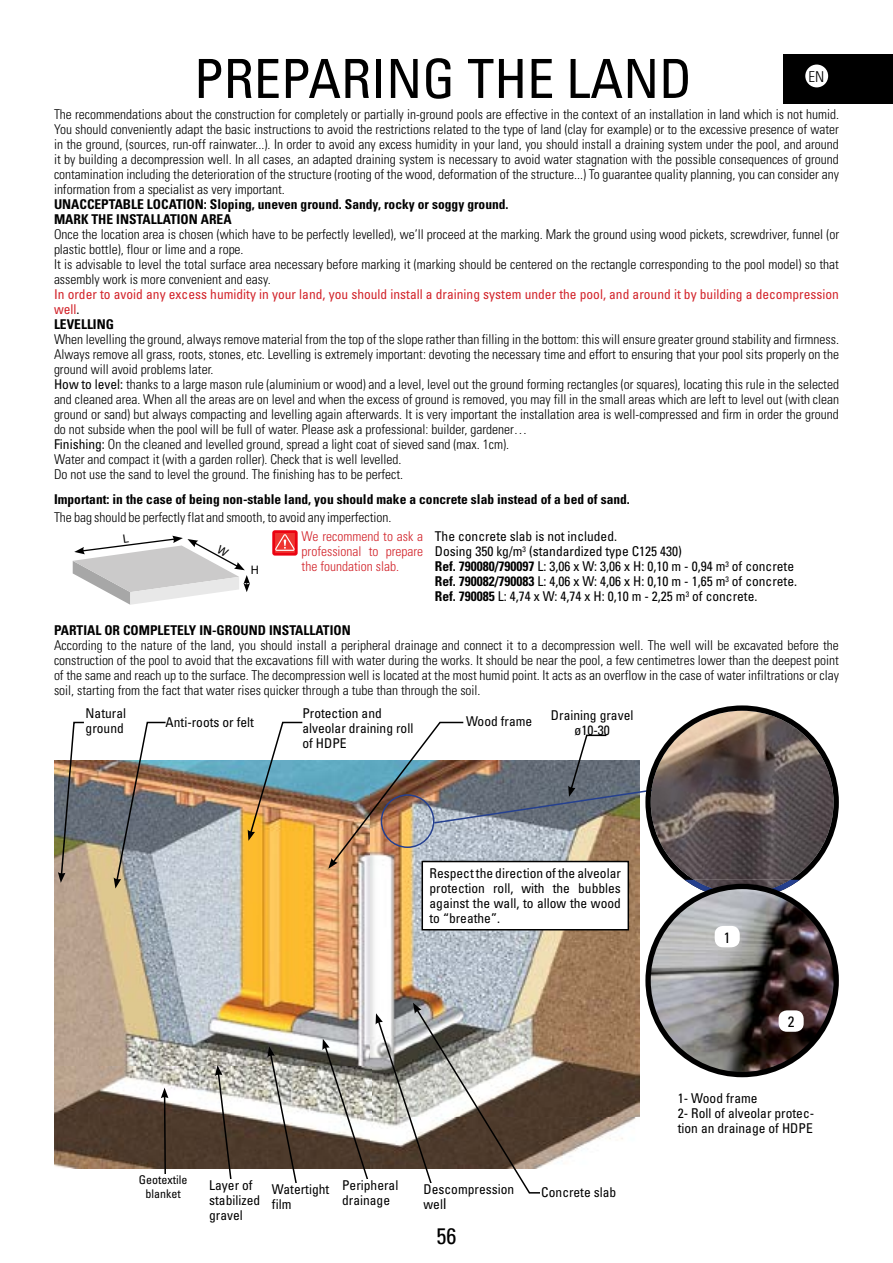
<style>
.page{position:relative;width:893px;height:1263px;background:#fff}
.page>*{position:absolute;margin:0;border:0;box-sizing:border-box;transform-origin:0 0}
.t1{font:condensed 54px "Univers";color:#000}
.t2{font:condensed 22.5px "Univers";color:#000}
.t3{font:300 condensed 15px "Univers";color:#000}
.t4{font:condensed 15px "Univers";color:#000}
.t5{font:300 condensed 13.5px/15px "Univers";color:#000;text-align:justify}
.t6{font:condensed 13.5px/15px "Univers";color:#000}
.t7{font:700 condensed 13.5px/15px "Univers";color:#000}
.t8{font:condensed 13.5px/15px "Univers";color:#d2232a}
.t9{font:300 condensed 13.5px/15px "Univers";color:#d2232a;text-align:justify}
.t10{font:12.45px "Myriad Pro";color:#000}
.t11{font:condensed 12px/13.5px "Univers";color:#000;text-align:center}
.s1{color:#000}
.s2{font-weight:700;color:#000}
.s3{font-weight:400}
.s4{font-weight:700}
.s5{font-size:15px}
</style>
<div class="page">
<div style="left:784px;top:54px;width:109px;height:49px;background:#000"></div>
<div style="left:805px;top:65px;width:23px;height:22px;background:#fff;border-radius:50%"></div>
<div style="left:271px;top:529px;width:28px;height:28px;border:3px solid #fff;border-radius:2px"></div>
<div style="left:274px;top:532px;width:22px;height:22px;background:#ee3530"></div>
<svg style="left:276px;top:534px;width:18px;height:17px"></svg>
<div style="left:272px;top:530px;width:26px;height:26px;border:3px solid #eb0312"></div>
<img style="left:54px;top:760px;width:586px;height:408px">
<img style="left:114px;top:721px;width:53px;height:167px">
<img style="left:248px;top:721px;width:56px;height:120px">
<svg style="left:161px;top:1088px;width:7px;height:86px"></svg>
<svg style="left:215px;top:1065px;width:31px;height:114px"></svg>
<svg style="left:267px;top:1046px;width:35px;height:137px"></svg>
<svg style="left:58px;top:721px;width:27px;height:162px"></svg>
<svg style="left:322px;top:1003px;width:297px;height:191px"></svg>
<div style="left:540px;top:1186px;width:77px;height:27px;background:#fff"></div>
<div style="left:424px;top:1183px;width:91px;height:28px;background:#fff"></div>
<div style="left:342px;top:1179px;width:64px;height:27px;background:#fff"></div>
<div style="left:272px;top:1183px;width:60px;height:25px;background:#fff"></div>
<img style="left:328px;top:705px;width:511px;height:194px">
<img style="left:684px;top:880px;width:116px;height:19px">
<img style="left:648px;top:886px;width:188px;height:188px;border-radius:94px">
<div style="left:645px;top:884px;width:194px;height:193px;border:5px solid #000;border-radius:50%"></div>
<div style="left:715px;top:926px;width:25px;height:21px;background:#fff;border-radius:8px"></div>
<div style="left:779px;top:1010px;width:25px;height:22px;background:#fff;border-radius:8px"></div>
<div style="left:422px;top:861px;width:206px;height:69px;background:#fff"></div>
<div style="left:421px;top:861px;width:208px;height:69px;border:2px solid #000"></div>
<svg style="left:73px;top:535px;width:177px;height:70px"></svg>
<h1 class="t1" style="left:194px;top:45px;width:500px">PREPARING THE LAND</h1>
<p class="t3" style="left:808px;top:68px;width:17px">EN</p>
<p class="t5" style="left:54px;top:106px;width:786px">The recommendations about the construction for completely or partially in-ground pools are effective in the context of an installation in land which is not humid.<br>You should conveniently adapt the basic instructions to avoid the restrictions related to the type of land (clay for example) or to the excessive presence of water in the ground, (sources, run-off rainwater...). In order to avoid any excess humidity in your land, you should install a draining system under the pool, and around it by building a decompression well. In all cases, an adapted draining system is necessary to avoid water stagnation with the possible consequences of ground contamination including the deterioration of the structure (rooting of the wood, deformation of the structure...) To guarantee quality planning, you can consider any information from a specialist as very important.</p>
<p class="t7" style="left:54px;top:196px;width:456px">UNACCEPTABLE LOCATION: Sloping, uneven ground. Sandy, rocky or soggy ground.<br>MARK THE INSTALLATION AREA</p>
<p class="t5" style="left:54px;top:226px;width:787px;text-align:left">Once the location area is chosen (which have to be perfectly levelled), we’ll proceed at the marking. Mark the ground using wood pickets, screwdriver, funnel (or plastic bottle), flour or lime and a rope.<br>It is advisable to level the total surface area necessary before marking it (marking should be centered on the rectangle corresponding to the pool model) so that assembly work is more convenient and easy.</p>
<p class="t8" style="left:54px;top:286px;width:786px">In order to avoid any excess humidity in your land, you should install a draining system under the pool, and around it by building a decompression well<span class="s1">.<br></span><span class="s2">LEVELLING</span></p>
<p class="t5" style="left:54px;top:331px;width:787px;text-align:left">When levelling the ground, always remove material from the top of the slope rather than filling in the bottom: this will ensure greater ground stability and firmness.<br>Always remove all grass, roots, stones, etc. Levelling is extremely important: devoting the necessary time and effort to ensuring that your pool sits properly on the ground will avoid problems later.<br><span class="s3">How to level:</span> thanks to a large mason rule (aluminium or wood) and a level, level out the ground forming rectangles (or squares), locating this rule in the selected and cleaned area. When all the areas are on level and when the excess of ground is removed, you may fill in the small areas which are left to level out (with clean ground or sand) but always compacting and levelling again afterwards. It is very important the installation area is well-compressed and firm in order the ground do not subside when the pool will be full of water. Please ask a professional: builder, gardener…<br><span class="s3">Finishing:</span> On the cleaned and levelled ground, spread a light coat of sieved sand (max. 1cm).<br>Water and compact it (with a garden roller). Check that is well levelled.<br>Do not use the sand to level the ground. The finishing has to be perfect.</p>
<p class="t7" style="left:54px;top:491px;width:577px">Important: in the case of being non-stable land, you should make a concrete slab instead of a bed of sand.</p>
<p class="t5" style="left:54px;top:509px;width:339px">The bag should be perfectly flat and smooth, to avoid any imperfection.</p>
<p class="t6" style="left:435px;top:528px;width:364px">The concrete slab is not included.<br>Dosing 350 kg/m<sup>3</sup> (standardized type C125 430)<br><span class="s4">Ref. 790080/790097</span> L: 3,06 x W: 3,06 x H: 0,10 m - 0,94 m<sup>3</sup> of concrete <span class="s4">Ref. 790082/790083</span> L: 4,06 x W: 4,06 x H: 0,10 m - 1,65 m<sup>3</sup> of concrete.<br><span class="s4">Ref. 790085</span> L: 4,74 x W: 4,74 x H: 0,10 m - 2,25 m<sup>3</sup> of concrete.</p>
<p class="t9" style="left:302px;top:529px;width:123px">We recommend to ask a professional to prepare the foundation slab.</p>
<p class="t10" style="left:251px;top:562px;width:10px">H</p>
<p class="t7" style="left:54px;top:623px;width:298px">PARTIAL OR COMPLETELY IN-GROUND INSTALLATION</p>
<p class="t5" style="left:54px;top:638px;width:787px">According to the nature of the land, you should install a peripheral drainage and connect it to a decompression well. The well will be excavated before the construction of the pool to avoid that the excavations fill with water during the works. It should be near the pool, a few centimetres lower than the deepest point of the same and reach up to the surface. The decompression well is located at the most humid point. It acts as an overflow in the case of water infiltrations or clay soil, starting from the fact that water rises quicker through a tube than through the soil.</p>
<p class="t6" style="left:86px;top:705px;width:42px">Natural ground</p>
<p class="t6" style="left:166px;top:714px;width:90px">Anti-roots or felt</p>
<p class="t6" style="left:302px;top:705px;width:112px">Protection and alveolar draining roll of HDPE</p>
<p class="t6" style="left:466px;top:714px;width:68px">Wood frame</p>
<p class="t6" style="left:551px;top:707px;width:84px;text-align:center">Draining gravel ø10-30</p>
<p class="t6" style="left:430px;top:866px;width:193px;text-align:justify">Respect the direction of the alveolar protection roll, with the bubbles against the wall, to allow the wood to “breathe”.</p>
<p class="t11" style="left:139px;top:1173px;width:50px">Geotextile blanket</p>
<p class="t6" style="left:209px;top:1177px;width:52px">Layer of stabilized gravel</p>
<p class="t6" style="left:272px;top:1181px;width:59px">Watertight film</p>
<p class="t6" style="left:342px;top:1177px;width:58px">Peripheral drainage</p>
<p class="t6" style="left:424px;top:1182px;width:92px">Descompression</p>
<p class="t6" style="left:541px;top:1184px;width:76px">Concrete slab</p>
<p class="t6" style="left:424px;top:1197px;width:24px">wel<span class="s5">l</span></p>
<h2 class="t2" style="left:436px;top:1221px;width:21px">56</h2>
<p class="t4" style="left:724px;top:928px;width:8px">1</p>
<p class="t4" style="left:788px;top:1012px;width:8px">2</p>
<p class="t6" style="left:678px;top:1090px;width:138px">1- Wood frame<br>2- Roll of alveolar protec&shy;tion an drainage of HDPE</p>
</div>
